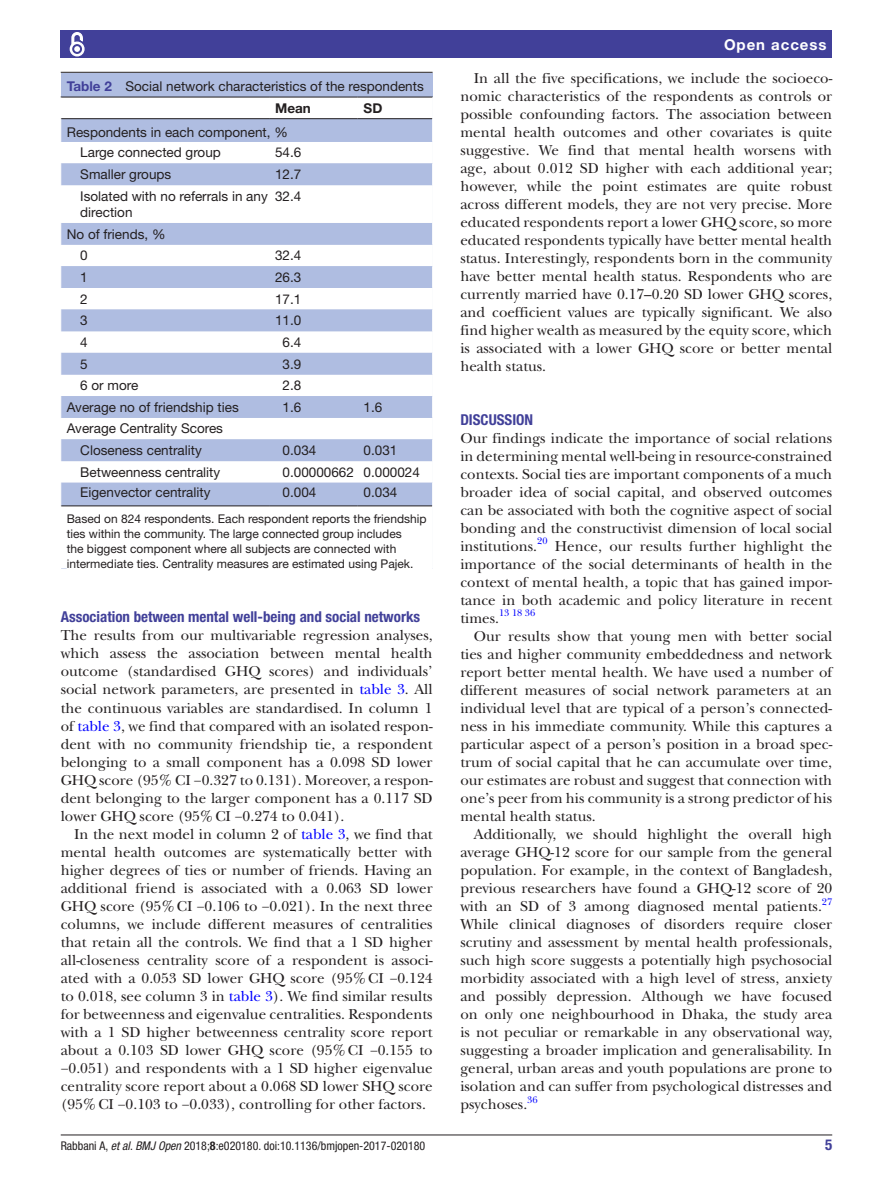
<style>
.page{position:relative;width:893px;height:1191px;background:#fff}
.page>*{position:absolute;margin:0;border:0;box-sizing:border-box;transform-origin:0 0}
.t1{font:15px/18px "New Baskerville";color:#231f20;text-align:justify}
.t2{font:700 condensed 15px "Helvetica Neue LT Std";color:#414099}
.t3{font:700 15px "Helvetica Neue LT Std";letter-spacing:.065em;color:#fff}
.t4{font:13.5px/21.6px "Helvetica Neue LT Std";color:#231f20}
.t5{font:700 13.5px "Helvetica Neue LT Std";color:#231f20}
.t6{font:12px/15px "Helvetica Neue LT Std";color:#231f20}
.t7{font:condensed 12px "Helvetica Neue LT Std";color:#231f20}
.t8{font:9.9px "New Baskerville";color:#00f}
.s1{font-weight:700;color:#414099}
.s2{font-weight:700}
.s3{color:#00f}
.s4{font-style:italic}
</style>
<div class="page">
<hr style="left:61px;top:1134px;width:771px;height:1px;background:#231f20">
<div style="left:61px;top:31px;width:771px;height:27px;background:#414099"></div>
<svg style="left:69px;top:32px;width:16px;height:25px"></svg>
<div style="left:61px;top:73px;width:372px;height:495px;background:#afbde1"></div>
<hr style="left:61px;top:72px;width:372px;height:1px;background:#231f20">
<div style="left:61px;top:98px;width:371px;height:470px;background:#fff"></div>
<svg style="left:61px;top:119px;width:371px;height:386px"></svg>
<hr style="left:61px;top:97px;width:208px;height:1px;background:#231f20">
<hr style="left:61px;top:118px;width:208px;height:1px;background:#231f20">
<hr style="left:269px;top:97px;width:89px;height:1px;background:#231f20">
<hr style="left:269px;top:118px;width:89px;height:1px;background:#231f20">
<hr style="left:358px;top:97px;width:75px;height:1px;background:#231f20">
<hr style="left:358px;top:118px;width:74px;height:1px;background:#231f20">
<hr style="left:269px;top:505px;width:89px;height:1px;background:#231f20">
<hr style="left:61px;top:505px;width:208px;height:1px;background:#231f20">
<hr style="left:358px;top:505px;width:74px;height:1px;background:#231f20">
<svg style="left:432px;top:97px;width:1px;height:88px"></svg>
<hr style="left:432px;top:185px;width:1px;height:38px;background:#fff">
<svg style="left:432px;top:223px;width:1px;height:283px"></svg>
<hr style="left:432px;top:506px;width:1px;height:62px;background:#fff">
<p class="t4" style="left:275px;top:75px;width:150px;line-height:22px;text-indent:-208px"><span class="s1">Table 2</span> Social network characteristics of the respondents<br><span class="s2">Mean</span></p>
<p class="t5" style="left:364px;top:99px;width:20px">SD</p>
<p class="t4" style="left:80px;top:122px;width:209px;line-height:20.1px;text-indent:-14px">Respondents in each component, %<br>Large connected group</p>
<p class="t4" style="left:275px;top:142px;width:28px">54.6</p>
<p class="t4" style="left:80px;top:163px;width:93px">Smaller groups</p>
<p class="t4" style="left:275px;top:163px;width:28px">12.7</p>
<p class="t4" style="left:80px;top:188px;width:189px;line-height:16.2px">Isolated with no referrals in any direction</p>
<p class="t4" style="left:275px;top:185px;width:28px">32.4</p>
<p class="t4" style="left:80px;top:223px;width:87px;text-indent:-14px">No of friends, %<br>0</p>
<p class="t4" style="left:275px;top:244px;width:28px">32.4</p>
<p class="t4" style="left:80px;top:266px;width:9px">1</p>
<p class="t4" style="left:275px;top:266px;width:28px">26.3</p>
<p class="t4" style="left:80px;top:288px;width:9px">2</p>
<p class="t4" style="left:275px;top:288px;width:28px">17.1</p>
<p class="t4" style="left:80px;top:309px;width:9px">3</p>
<p class="t4" style="left:275px;top:309px;width:28px">11.0</p>
<p class="t4" style="left:80px;top:331px;width:9px">4</p>
<p class="t4" style="left:283px;top:331px;width:20px">6.4</p>
<p class="t4" style="left:80px;top:353px;width:9px">5</p>
<p class="t4" style="left:283px;top:353px;width:20px">3.9</p>
<p class="t4" style="left:80px;top:374px;width:60px">6 or more</p>
<p class="t4" style="left:283px;top:374px;width:20px">2.8</p>
<p class="t4" style="left:67px;top:396px;width:174px">Average no of friendship ties</p>
<p class="t4" style="left:283px;top:396px;width:20px">1.6</p>
<p class="t4" style="left:364px;top:396px;width:20px">1.6</p>
<p class="t4" style="left:67px;top:418px;width:158px;text-align:center">Average Centrality Scores<br>Closeness centrality</p>
<p class="t4" style="left:283px;top:439px;width:35px">0.034</p>
<p class="t4" style="left:364px;top:439px;width:35px">0.031</p>
<p class="t4" style="left:80px;top:461px;width:141px">Betweenness centrality</p>
<p class="t4" style="left:283px;top:461px;width:139px">0.00000662 0.000024</p>
<p class="t4" style="left:80px;top:481px;width:132px">Eigenvector centrality</p>
<p class="t4" style="left:283px;top:481px;width:35px">0.004</p>
<p class="t4" style="left:364px;top:481px;width:35px">0.034</p>
<p class="t6" style="left:67px;top:511px;width:361px">Based on 824 respondents. Each respondent reports the friendship ties within the community. The large connected group includes<br>the biggest component where all subjects are connected with intermediate ties. Centrality measures are estimated using Pajek.</p>
<p class="t2" style="left:61px;top:608px;width:361px">Association between mental well-being and social networks</p>
<p class="t1" style="left:61px;top:626px;width:373px">The results from our multivariable regression analyses, which assess the association between mental health outcome (standardised GHQ scores) and individuals’ social network parameters, are presented in <span class="s3">table 3</span>. All the continuous variables are standardised. In column 1 of <span class="s3">table 3</span>, we find that compared with an isolated respon&shy;dent with no community friendship tie, a respondent belonging to a small component has a 0.098 SD lower GHQ score (95% CI −0.327 to 0.131). Moreover, a respon&shy;dent belonging to the larger component has a 0.117 SD lower GHQ score (95%CI −0.274 to 0.041).</p>
<p class="t1" style="left:61px;top:825px;width:373px;text-indent:14px">In the next model in column 2 of <span class="s3">table 3</span>, we find that mental health outcomes are systematically better with higher degrees of ties or number of friends. Having an additional friend is associated with a 0.063 SD lower GHQ score (95%CI −0.106 to −0.021). In the next three columns, we include different measures of centralities that retain all the controls. We find that a 1 SD higher all-closeness centrality score of a respondent is associ&shy;ated with a 0.053 SD lower GHQ score (95%CI −0.124 to 0.018, see column 3 in <span class="s3">table 3</span>). We find similar results for betweenness and eigenvalue centralities. Respondents with a 1 SD higher betweenness centrality score report about a 0.103 SD lower GHQ score (95%CI −0.155 to −0.051) and respondents with a 1 SD higher eigenvalue centrality score report about a 0.068 SD lower SHQ score (95%CI −0.103 to −0.033), controlling for other factors.</p>
<p class="t3" style="left:724px;top:35px;width:104px">Open access</p>
<p class="t1" style="left:460px;top:69px;width:373px;text-indent:14px">In all the five specifications, we include the socioeco&shy;nomic characteristics of the respondents as controls or possible confounding factors. The association between mental health outcomes and other covariates is quite suggestive. We find that mental health worsens with age, about 0.012 SD higher with each additional year; however, while the point estimates are quite robust across different models, they are not very precise. More educated respondents report a lower GHQ score, so more educated respondents typically have better mental health status. Interestingly, respondents born in the community have better mental health status. Respondents who are currently married have 0.17–0.20 SD lower GHQ scores, and coefficient values are typically significant. We also find higher wealth as measured by the equity score, which is associated with a lower GHQ score or better mental health status.</p>
<p class="t2" style="left:460px;top:411px;width:74px">Discussion</p>
<p class="t1" style="left:460px;top:429px;width:373px">Our findings indicate the importance of social relations in determining mental well-being in resource-constrained contexts. Social ties are important components of a much broader idea of social capital, and observed outcomes can be associated with both the cognitive aspect of social bonding and the constructivist dimension of local social institutions.</p>
<p class="t8" style="left:537px;top:535px;width:12px">20</p>
<p class="t1" style="left:460px;top:537px;width:373px;text-indent:95px">Hence, our results further highlight the importance of the social determinants of health in the context of mental health, a topic that has gained impor&shy;tance in both academic and policy literature in recent times.</p>
<p class="t8" style="left:499px;top:607px;width:38px">13 18 36</p>
<p class="t1" style="left:460px;top:627px;width:373px;text-indent:14px">Our results show that young men with better social ties and higher community embeddedness and network report better mental health. We have used a number of different measures of social network parameters at an individual level that are typical of a person’s connected&shy;ness in his immediate community. While this captures a particular aspect of a person’s position in a broad spec&shy;trum of social capital that he can accumulate over time, our estimates are robust and suggest that connection with one’s peer from his community is a strong predictor of his mental health status.</p>
<p class="t1" style="left:460px;top:825px;width:373px;text-indent:14px">Additionally, we should highlight the overall high average GHQ-12 score for our sample from the general population. For example, in the context of Bangladesh, previous researchers have found a GHQ-12 score of 20 with an SD of 3 among diagnosed mental patients.<sup>27<br></sup>While clinical diagnoses of disorders require closer scrutiny and assessment by mental health professionals, such high score suggests a potentially high psychosocial morbidity associated with a high level of stress, anxiety and possibly depression. Although we have focused on only one neighbourhood in Dhaka, the study area is not peculiar or remarkable in any observational way, suggesting a broader implication and generalisability. In general, urban areas and youth populations are prone to isolation and can suffer from psychological distresses and psychoses.<sup>36</sup></p>
<p class="t7" style="left:61px;top:1138px;width:366px">Rabbani A, <span class="s4">et al</span>. <span class="s4">BMJ Open</span> 2018;<span class="s2">8</span>:e020180. doi:10.1136/bmjopen-2017-020180</p>
<p class="t2" style="left:825px;top:1135px;width:9px">5</p>
</div>
